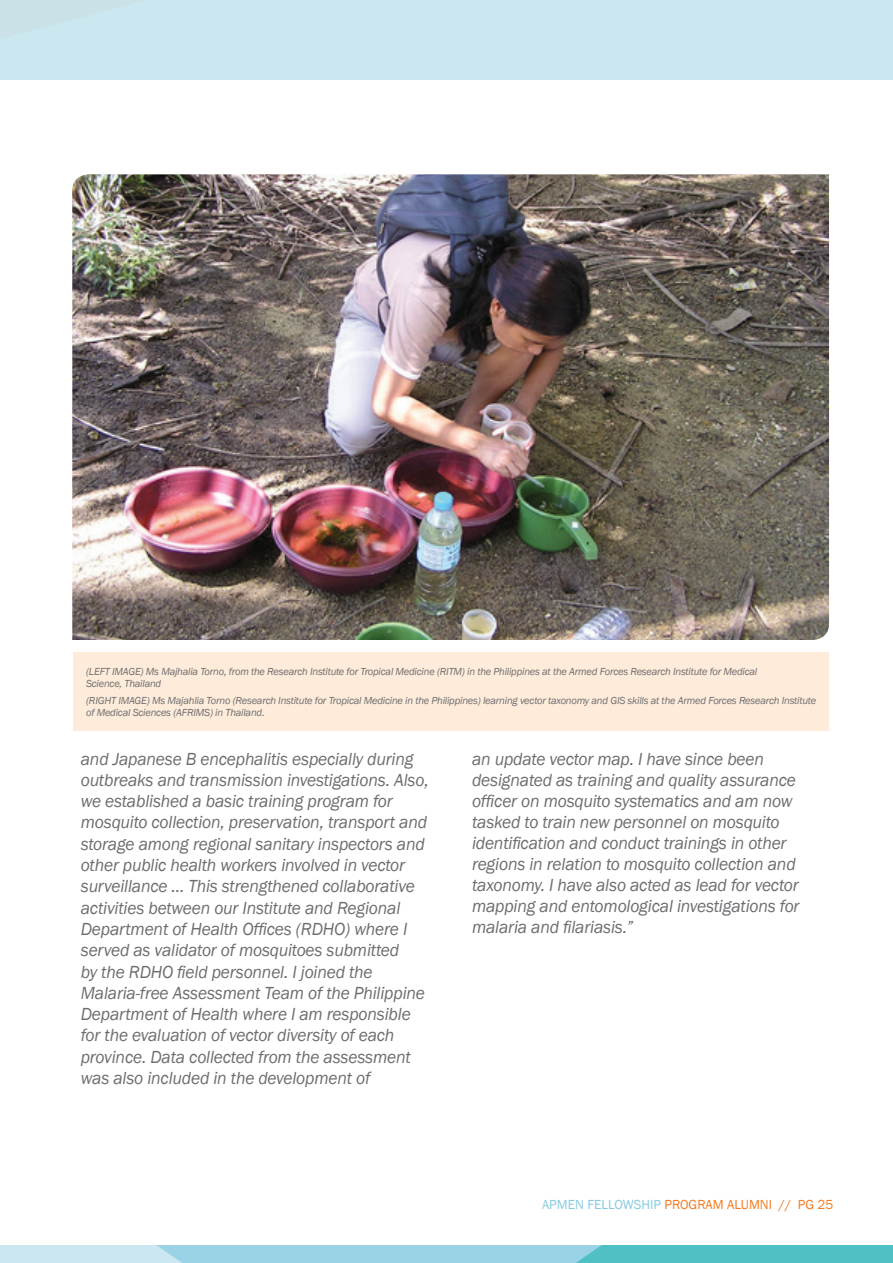
<style>
.page{position:relative;width:893px;height:1263px;background:#fff}
.page>*{position:absolute;margin:0;border:0;box-sizing:border-box;transform-origin:0 0}
.t1{font:italic 18px/21.3px "Franklin Gothic";letter-spacing:-.01em;color:#6c6d70}
.t2{font:13.5px "Franklin Gothic";color:#f47b21}
.t3{font:italic 10.5px/12px "Franklin Gothic";letter-spacing:-.02em;color:#6c6d70}
.s1{color:#87cbe1}
</style>
<div class="page">
<div style="left:0;top:0;width:893px;height:79px;background:#cbe8f1"></div>
<svg style="left:0;top:1245px;width:893px;height:18px;background:#89d0dc"></svg>
<div style="left:73px;top:653px;width:756px;height:78px;background:#feebd9"></div>
<img style="left:72px;top:174px;width:757px;height:466px">
<p class="t3" style="left:86px;top:666px;width:673px">(LEFT IMAGE) Ms Majhalia Torno, from the Research Institute for Tropical Medicine (RITM) in the Philippines at the Armed Forces Research Institute for Medical<br>Science, Thailand</p>
<p class="t3" style="left:86px;top:695px;width:731px">(RIGHT IMAGE) Ms Majahlia Torno (Research Institute for Tropical Medicine in the Philippines) learning vector taxonomy and GIS skills at the Armed Forces Research Institute of Medical Sciences (AFRIMS) in Thailand.</p>
<p class="t1" style="left:81px;top:748px;width:349px">and Japanese B encephalitis especially during outbreaks and transmission investigations. Also, we established a basic training program for mosquito collection, preservation, transport and storage among regional sanitary inspectors and other public health workers involved in vector surveillance ... This strengthened collaborative activities between our Institute and Regional Department of Health Offices (RDHO) where I served as validator of mosquitoes submitted<br>by the RDHO field personnel. I joined the Malaria-free Assessment Team of the Philippine Department of Health where I am responsible for the evaluation of vector diversity of each province. Data collected from the assessment was also included in the development of</p>
<p class="t1" style="left:472px;top:748px;width:329px">an update vector map. I have since been designated as training and quality assurance officer on mosquito systematics and am now tasked to train new personnel on mosquito identification and conduct trainings in other regions in relation to mosquito collection and taxonomy. I have also acted as lead for vector mapping and entomological investigations for malaria and filariasis.”</p>
<p class="t2" style="left:542px;top:1196px;width:293px"><span class="s1">APMEN FELLOWSHIP</span> PROGRAM ALUMNI // PG 25</p>
</div>
